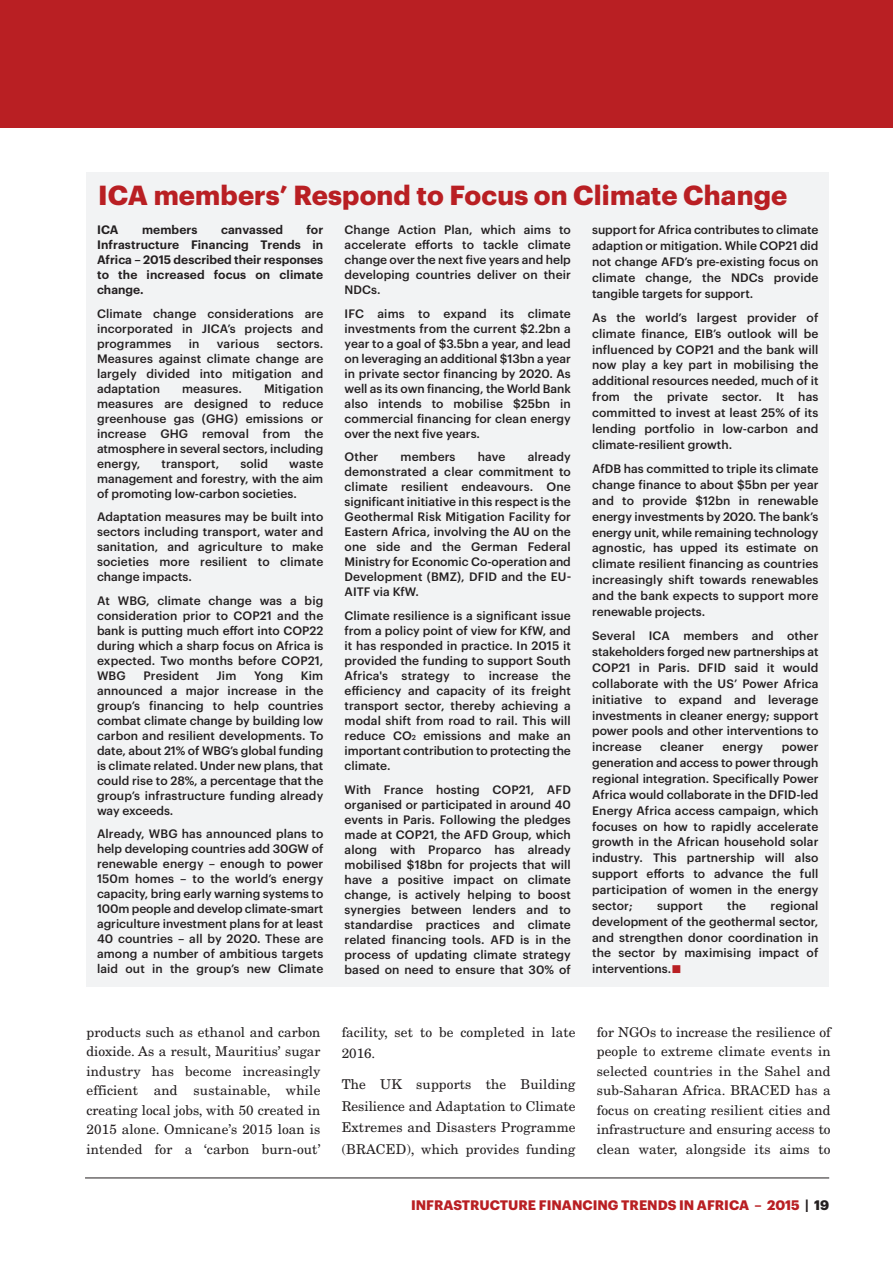
<style>
.page{position:relative;width:893px;height:1263px;background:#fff}
.page>*{position:absolute;margin:0;border:0;box-sizing:border-box;transform-origin:0 0}
.t1{font:700 27px "Graphik";letter-spacing:.005em;color:#b91f23}
.t2{font:13.5px/19.5px "New Century Schlbk";letter-spacing:.01em;color:#231f20;text-align:justify}
.t3{font:700 13.5px "Graphik";color:#b91f23}
.t4{font:500 12px/15px "Graphik";letter-spacing:.01em;color:#231f20;text-align:justify}
.t5{font:600 12px/15px "Graphik";letter-spacing:.01em;color:#231f20;text-align:justify}
.s1{font-size:7.2px}
.s2{color:#b91f23}
.s3{color:#231f20}
</style>
<div class="page">
<div style="left:87px;top:173px;width:742px;height:813px;background:#f2f3f4"></div>
<hr style="left:85px;top:1177px;width:744px;height:1px;background:#231f20">
<div style="left:0;top:0;width:893px;height:128px;background:#b91f23"></div>
<h1 class="t1" style="left:98px;top:185px;width:691px">ICA members’ Respond to Focus on Climate Change</h1>
<p class="t5" style="left:97px;top:223px;width:228px;text-indent:210px">for Infrastructure Financing Trends in Africa – 2015 described their responses to the increased focus on climate change.</p>
<p class="t4" style="left:97px;top:307px;width:228px">Climate change considerations are incorporated in JICA’s projects and programmes</p>
<p class="t5" style="left:97px;top:223px;width:23px">ICA</p>
<p class="t5" style="left:142px;top:223px;width:57px">members</p>
<p class="t5" style="left:221px;top:223px;width:64px">canvassed</p>
<p class="t4" style="left:189px;top:337px;width:12px">in</p>
<p class="t4" style="left:217px;top:337px;width:44px">various</p>
<p class="t4" style="left:97px;top:337px;width:228px;text-indent:180px">sectors.<br>Measures against climate change are largely divided into mitigation and adaptation</p>
<p class="t4" style="left:97px;top:382px;width:228px;text-indent:167px">Mitigation measures are designed to reduce greenhouse gas (GHG) emissions or increase GHG removal from the atmosphere in several sectors, including energy,</p>
<p class="t4" style="left:182px;top:382px;width:61px">measures.</p>
<p class="t4" style="left:162px;top:457px;width:59px">transport,</p>
<p class="t4" style="left:240px;top:457px;width:29px">solid</p>
<p class="t4" style="left:97px;top:457px;width:228px;text-indent:192px">waste management and forestry, with the aim of promoting low-carbon societies.</p>
<p class="t4" style="left:97px;top:510px;width:228px">Adaptation measures may be built into sectors including transport, water and sanitation, and agriculture to make societies more resilient to climate change impacts.</p>
<p class="t4" style="left:97px;top:594px;width:228px">At WBG, climate change was a big consideration prior to COP21 and the bank is putting much effort into COP22 during which a sharp focus on Africa is expected. Two months before COP21, WBG</p>
<p class="t4" style="left:143px;top:669px;width:57px">President</p>
<p class="t4" style="left:217px;top:669px;width:21px">Jim</p>
<p class="t4" style="left:254px;top:669px;width:31px">Yong</p>
<p class="t4" style="left:97px;top:669px;width:228px;text-indent:204px">Kim announced a major increase in the group’s financing to help countries combat climate change by building low carbon and resilient developments. To date, about 21% of WBG’s global funding is climate related. Under new plans, that could rise to 28%, a percentage that the group’s infrastructure funding already way exceeds.</p>
<p class="t4" style="left:97px;top:827px;width:228px">Already, WBG has announced plans to help developing countries add 30GW of renewable energy – enough to power 150m homes – to the world’s energy capacity, bring early warning systems to 100m people and develop climate-smart agriculture investment plans for at least 40 countries – all by 2020. These are among a number of ambitious targets laid out in the group’s new Climate</p>
<p class="t4" style="left:345px;top:223px;width:228px">Change Action Plan, which aims to accelerate efforts to tackle climate change over the next five years and help developing countries deliver on their NDCs.</p>
<p class="t4" style="left:345px;top:307px;width:228px">IFC aims to expand its climate investments from the current $2.2bn a year to a goal of $3.5bn a year, and lead on leveraging an additional $13bn a year in private sector financing by 2020. As well as its own financing, the World Bank also intends to mobilise $25bn in commercial financing for clean energy over the next five years.</p>
<p class="t4" style="left:345px;top:450px;width:35px">Other</p>
<p class="t4" style="left:401px;top:450px;width:56px">members</p>
<p class="t4" style="left:478px;top:450px;width:29px">have</p>
<p class="t4" style="left:345px;top:450px;width:228px;text-indent:183px">already demonstrated a clear commitment to climate resilient endeavours. One significant initiative in this respect is the Geothermal Risk Mitigation Facility for Eastern Africa, involving the AU on the one side and the German Federal Ministry for Economic Co-operation and Development (BMZ), DFID and the EU-AITF via KfW.</p>
<p class="t4" style="left:345px;top:609px;width:228px">Climate resilience is a significant issue from a policy point of view for KfW, and it has responded in practice. In 2015 it provided the funding to support South Africa's strategy to increase the efficiency and capacity of its freight transport sector, thereby achieving a modal shift from road to rail. This will reduce CO<span class="s1">2</span> emissions and make an important contribution to protecting the climate.</p>
<p class="t4" style="left:345px;top:783px;width:228px">With France hosting COP21, AFD organised or participated in around 40 events in Paris. Following the pledges made at COP21, the AFD Group, which along with Proparco has already mobilised $18bn for projects that will have a positive impact on climate change, is actively helping to boost synergies between lenders and to standardise practices and climate related financing tools. AFD is in the process of updating climate strategy based on need to ensure that 30% of</p>
<p class="t4" style="left:592px;top:223px;width:228px;line-height:15.9px">support for Africa contributes to climate adaption or mitigation. While COP21 did not change AFD’s pre-existing focus on climate change, the NDCs provide tangible targets for support.</p>
<p class="t4" style="left:592px;top:310px;width:228px;line-height:15.9px">As the world’s largest provider of climate finance, EIB’s outlook will be influenced by COP21 and the bank will now play a key part in mobilising the additional resources needed, much of it from the private sector. It has committed to invest at least 25% of its lending portfolio in low-carbon and climate-resilient growth.</p>
<p class="t4" style="left:592px;top:462px;width:228px;line-height:15.9px">AfDB has committed to triple its climate change finance to about $5bn per year and to provide $12bn in renewable energy investments by 2020. The bank’s energy unit, while remaining technology agnostic, has upped its estimate on climate resilient financing as countries increasingly shift towards renewables and the bank expects to support more renewable projects.</p>
<p class="t4" style="left:592px;top:629px;width:228px;line-height:15.9px">Several ICA members and other stakeholders forged new partnerships at COP21 in Paris. DFID said it would collaborate with the US’ Power Africa initiative to expand and leverage investments in cleaner energy; support power pools and other interventions to increase</p>
<p class="t4" style="left:660px;top:740px;width:45px">cleaner</p>
<p class="t4" style="left:722px;top:740px;width:42px">energy</p>
<p class="t4" style="left:592px;top:740px;width:228px;line-height:15.9px;text-indent:190px">power generation and access to power through regional integration. Specifically Power Africa would collaborate in the DFID-led Energy Africa access campaign, which focuses on how to rapidly accelerate growth in the African household solar industry. This partnership will also support efforts to advance the full participation of women in the energy sector;</p>
<p class="t4" style="left:592px;top:898px;width:228px;line-height:15.9px;text-indent:178px">regional development of the geothermal sector, and strengthen donor coordination in the sector by maximising impact of interventions.<span class="s2">■</span></p>
<p class="t4" style="left:657px;top:899px;width:47px">support</p>
<p class="t4" style="left:727px;top:899px;width:20px">the</p>
<p class="t2" style="left:87px;top:1023px;width:235px">products such as ethanol and carbon dioxide. As a result, Mauritius’ sugar industry has become increasingly efficient and sustainable, while creating local jobs, with 50 created in 2015 alone. Omnicane’s 2015 loan is intended for a ‘carbon burn-out’</p>
<p class="t2" style="left:342px;top:1022px;width:235px;line-height:21.5px">facility, set to be completed in late<br>2016.</p>
<p class="t2" style="left:342px;top:1075px;width:235px;line-height:21.5px">The UK supports the Building Resilience and Adaptation to Climate Extremes and Disasters Programme (BRACED), which provides funding</p>
<p class="t2" style="left:597px;top:1023px;width:235px">for NGOs to increase the resilience of people to extreme climate events in selected countries in the Sahel and sub-Saharan Africa. BRACED has a focus on creating resilient cities and infrastructure and ensuring access to clean water, alongside its aims to</p>
<p class="t3" style="left:411px;top:1200px;width:420px">INFRASTRUCTURE FINANCING TRENDS IN AFRICA – 2015 <span class="s3">| 19</span></p>
</div>
